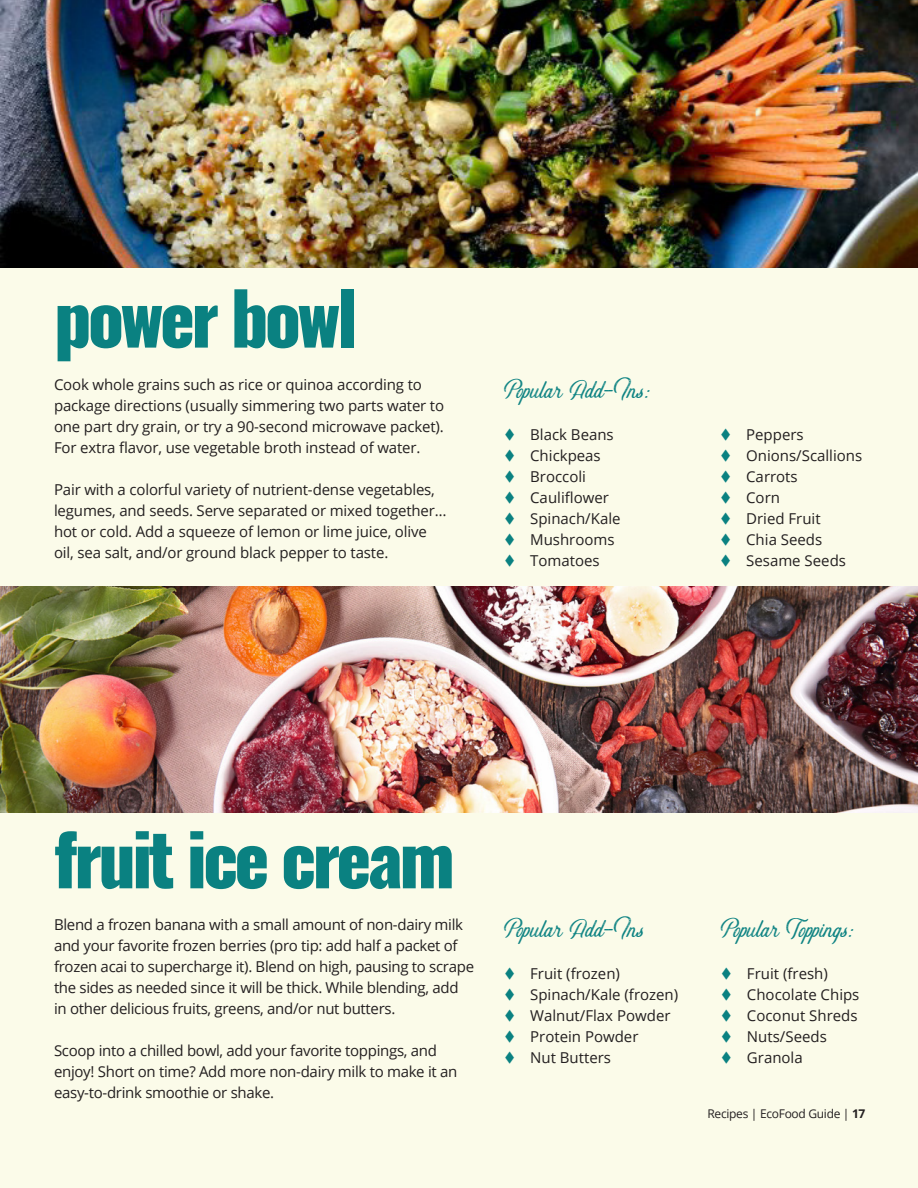
<style>
.page{position:relative;width:918px;height:1188px;background:#fbfbe5}
.page>*{position:absolute;margin:0;border:0;box-sizing:border-box;transform-origin:0 0}
.t1{font:800 72px "Oswald";letter-spacing:-.05em;color:#0a8181}
.t2{font:27px "Barley Script Textured";color:#0a8181}
.t3{font:15px/21px "Open Sans";letter-spacing:-.01em;color:#231f20}
.t4{font:12px "Open Sans";letter-spacing:-.025em;color:#231f20}
.s1{color:#0a8181}
.s2{font-weight:700}
</style>
<div class="page">
<img style="left:0;top:0;width:918px;height:268px">
<img style="left:1px;top:587px;width:917px;height:225px">
<img style="left:0;top:587px;width:1px;height:225px">
<p class="t1" style="left:54px;top:268px;width:305px">power bowl</p>
<p class="t3" style="left:54px;top:373px;width:392px">Cook whole grains such as rice or quinoa according to package directions (usually simmering two parts water to one part dry grain, or try a 90-second microwave packet).<br>For extra flavor, use vegetable broth instead of water.</p>
<p class="t3" style="left:54px;top:478px;width:394px">Pair with a colorful variety of nutrient-dense vegetables, legumes, and seeds. Serve separated or mixed together… hot or cold. Add a squeeze of lemon or lime juice, olive oil, sea salt, and/or ground black pepper to taste.</p>
<p class="t2" style="left:504px;top:371px;width:150px">Popular Add-Ins:</p>
<p class="t3" style="left:504px;top:423px;width:111px"><span class="s1">▼</span> Black Beans</p>
<p class="t3" style="left:720px;top:423px;width:85px"><span class="s1">▼</span> Peppers</p>
<p class="t3" style="left:504px;top:444px;width:98px"><span class="s1">▼</span> Chickpeas</p>
<p class="t3" style="left:720px;top:444px;width:144px"><span class="s1">▼</span> Onions/Scallions</p>
<p class="t3" style="left:504px;top:465px;width:84px"><span class="s1">▼</span> Broccoli</p>
<p class="t3" style="left:720px;top:465px;width:79px"><span class="s1">▼</span> Carrots</p>
<p class="t3" style="left:504px;top:486px;width:106px"><span class="s1">▼</span> Cauliflower</p>
<p class="t3" style="left:720px;top:486px;width:62px"><span class="s1">▼</span> Corn</p>
<p class="t3" style="left:504px;top:507px;width:118px"><span class="s1">▼</span> Spinach/Kale</p>
<p class="t3" style="left:720px;top:507px;width:102px"><span class="s1">▼</span> Dried Fruit</p>
<p class="t3" style="left:504px;top:528px;width:112px"><span class="s1">▼</span> Mushrooms</p>
<p class="t3" style="left:720px;top:528px;width:104px"><span class="s1">▼</span> Chia Seeds</p>
<p class="t3" style="left:504px;top:549px;width:97px"><span class="s1">▼</span> Tomatoes</p>
<p class="t3" style="left:720px;top:549px;width:128px"><span class="s1">▼</span> Sesame Seeds</p>
<p class="t1" style="left:54px;top:808px;width:403px">fruit ice cream</p>
<p class="t3" style="left:54px;top:914px;width:422px">Blend a frozen banana with a small amount of non-dairy milk and your favorite frozen berries (pro tip: add half a packet of frozen acai to supercharge it). Blend on high, pausing to scrape the sides as needed since it will be thick. While blending, add in other delicious fruits, greens, and/or nut butters.</p>
<p class="t3" style="left:54px;top:1040px;width:405px">Scoop into a chilled bowl, add your favorite toppings, and enjoy! Short on time? Add more non-dairy milk to make it an easy-to-drink smoothie or shake.</p>
<p class="t2" style="left:504px;top:910px;width:141px">Popular Add-Ins</p>
<p class="t3" style="left:504px;top:962px;width:118px"><span class="s1">▼</span> Fruit (frozen)</p>
<p class="t3" style="left:504px;top:983px;width:176px"><span class="s1">▼</span> Spinach/Kale (frozen)</p>
<p class="t3" style="left:504px;top:1004px;width:168px"><span class="s1">▼</span> Walnut/Flax Powder</p>
<p class="t3" style="left:504px;top:1025px;width:136px"><span class="s1">▼</span> Protein Powder</p>
<p class="t3" style="left:504px;top:1046px;width:109px"><span class="s1">▼</span> Nut Butters</p>
<p class="t2" style="left:721px;top:910px;width:137px">Popular Toppings:</p>
<p class="t3" style="left:721px;top:962px;width:109px"><span class="s1">▼</span> Fruit (fresh)</p>
<p class="t3" style="left:721px;top:983px;width:140px"><span class="s1">▼</span> Chocolate Chips</p>
<p class="t3" style="left:721px;top:1004px;width:138px"><span class="s1">▼</span> Coconut Shreds</p>
<p class="t3" style="left:721px;top:1025px;width:108px"><span class="s1">▼</span> Nuts/Seeds</p>
<p class="t3" style="left:721px;top:1046px;width:83px"><span class="s1">▼</span> Granola</p>
<p class="t4" style="left:707px;top:1105px;width:160px">Recipes | EcoFood Guide | <span class="s2">17</span></p>
</div>
